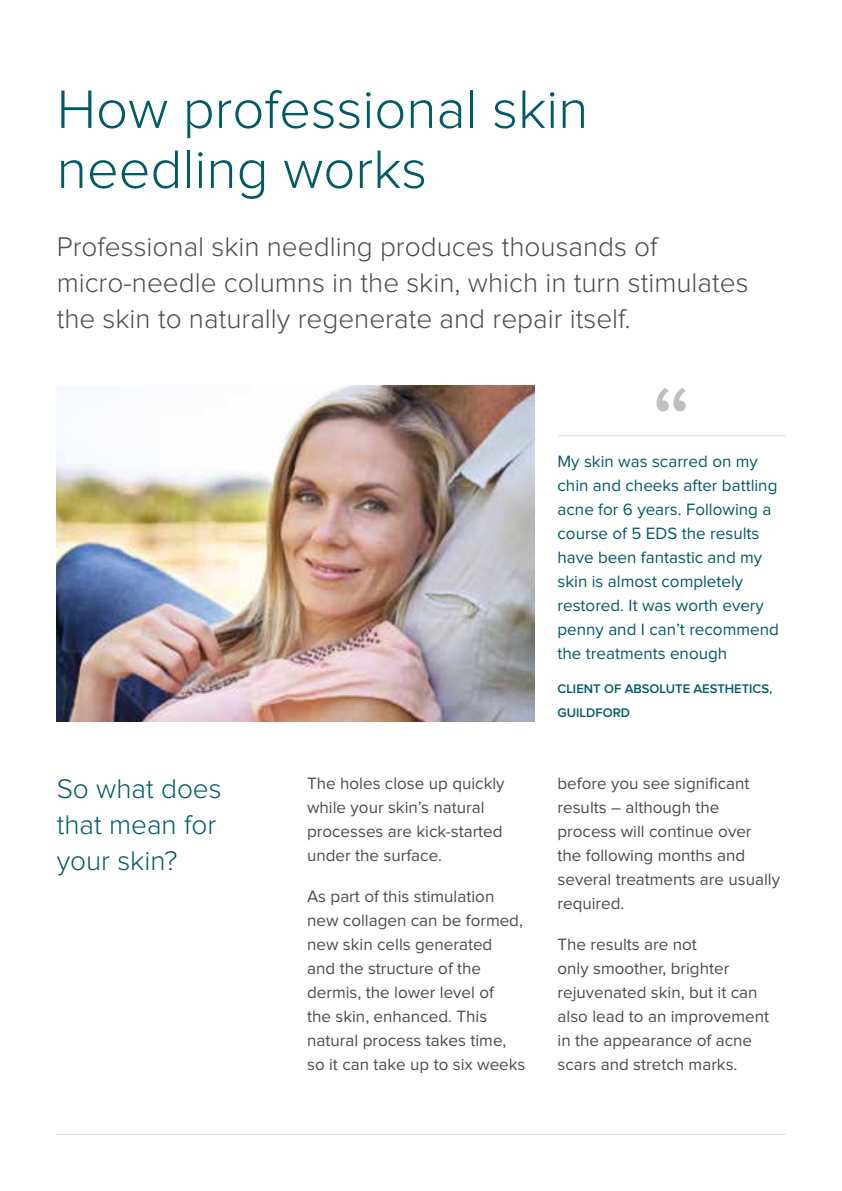
<style>
.page{position:relative;width:842px;height:1191px;background:#fff}
.page>*{position:absolute;margin:0;border:0;box-sizing:border-box;transform-origin:0 0}
.t1{font:105.6px "Proxima Nova";color:#bfc0c1}
.t2{font:300 56px/60px "Proxima Nova";color:#005b67}
.t3{font:300 28px/36px "Proxima Nova";color:#484d52}
.t4{font:300 28px/36px "Proxima Nova";color:#005b67}
.t5{font:17px/24px "Proxima Nova";color:#484d52}
.t6{font:17px/24px "Proxima Nova";color:#005b67}
.t7{font:600 13px/24px "Proxima Nova";color:#005b67}
</style>
<div class="page">
<img style="left:57px;top:386px;width:478px;height:335px">
<hr style="left:558px;top:435px;width:227px;height:1px;background:#d8d8d9">
<hr style="left:57px;top:1133px;width:729px;height:1px;background:#d8d8d9">
<h2 class="t2" style="left:57px;top:82px;width:533px">How professional skin needling works</h2>
<h3 class="t3" style="left:57px;top:230px;width:693px">Professional skin needling produces thousands of micro-needle columns in the skin, which in turn stimulates the skin to naturally regenerate and repair itself.</h3>
<h1 class="t1" style="left:651px;top:376px;width:43px">“</h1>
<p class="t6" style="left:557px;top:450px;width:202px">My skin was scarred on my</p>
<h3 class="t4" style="left:57px;top:771px;width:167px">So what does that mean for your skin?</h3>
<p class="t5" style="left:307px;top:772px;width:199px">The holes close up quickly while your skin’s natural processes are kick-started under the surface.</p>
<p class="t5" style="left:307px;top:885px;width:220px">As part of this stimulation new collagen can be formed, new skin cells generated<br>and the structure of the dermis, the lower level of<br>the skin, enhanced. This natural process takes time, so it can take up to six weeks</p>
<p class="t6" style="left:557px;top:474px;width:223px">chin and cheeks after battling acne for 6 years. Following a course of 5 EDS the results have been fantastic and my skin is almost completely restored. It was worth every penny and I can’t recommend the treatments enough</p>
<p class="t7" style="left:557px;top:677px;width:216px">CLIENT OF ABSOLUTE AESTHETICS,<br>GUILDFORD</p>
<p class="t5" style="left:557px;top:772px;width:224px">before you see significant results – although the process will continue over<br>the following months and several treatments are usually required.</p>
<p class="t5" style="left:557px;top:933px;width:213px">The results are not<br>only smoother, brighter rejuvenated skin, but it can also lead to an improvement in the appearance of acne scars and stretch marks.</p>
</div>
